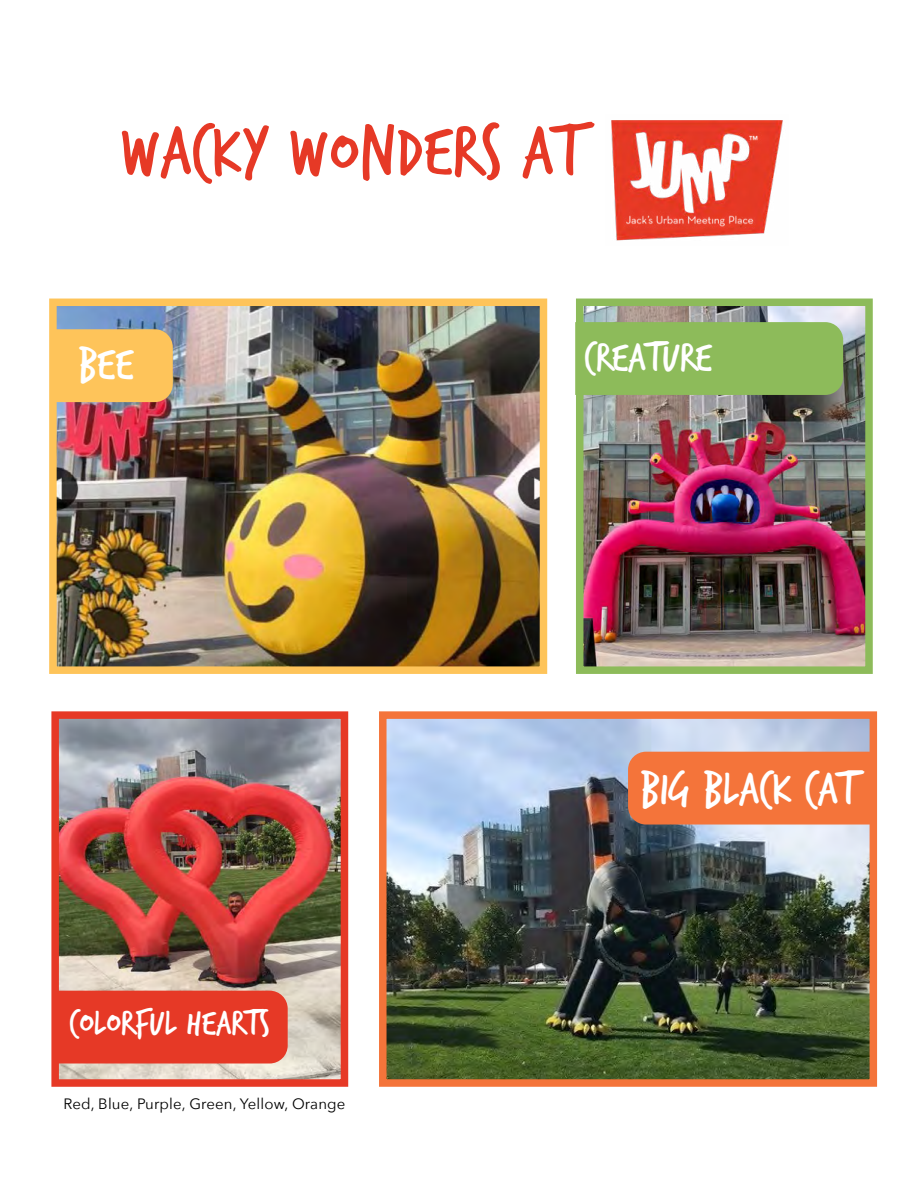
<style>
.page{position:relative;width:918px;height:1188px;background:#fff}
.page>*{position:absolute;margin:0;border:0;box-sizing:border-box;transform-origin:0 0}
.t1{font:76.5px "Trash Hand";letter-spacing:.01em;color:#e63926}
.t2{font:49.5px "Trash Hand";letter-spacing:.01em;color:#fff}
.t3{font:48px "Trash Hand";color:#fff}
.t4{font:43.5px "Trash Hand";letter-spacing:.01em;color:#fff}
.t5{font:37.5px "Trash Hand";letter-spacing:.01em;color:#fff}
.t6{font:15px "Avenir Next";letter-spacing:.01em;color:#000}
</style>
<div class="page">
<img style="left:58px;top:308px;width:480px;height:357px">
<img style="left:388px;top:720px;width:480px;height:358px">
<img style="left:60px;top:720px;width:279px;height:358px">
<img style="left:611px;top:120px;width:172px;height:121px">
<div style="left:49px;top:299px;width:498px;height:375px;border:8px solid #fec45a"></div>
<div style="left:51px;top:711px;width:297px;height:376px;border:8px solid #e63926"></div>
<div style="left:379px;top:711px;width:498px;height:376px;border:8px solid #f4743a"></div>
<div style="left:54px;top:329px;width:119px;height:73px;background:#fec45a"></div>
<div style="left:53px;top:991px;width:235px;height:73px;background:#e63926"></div>
<div style="left:628px;top:752px;width:248px;height:73px;background:#f4743a"></div>
<img style="left:585px;top:308px;width:279px;height:357px">
<div style="left:576px;top:299px;width:297px;height:375px;border:8px solid #8dbb5a"></div>
<div style="left:575px;top:322px;width:268px;height:73px;background:#8dbb5a"></div>
<h1 class="t1" style="left:122px;top:114px;width:462px">WACKY WONDERS AT</h1>
<h3 class="t3" style="left:79px;top:340px;width:56px">BEE</h3>
<h3 class="t5" style="left:69px;top:1005px;width:202px">COLORFUL HEARTS</h3>
<p class="t6" style="left:63px;top:1091px;width:284px">Red, Blue, Purple, Green, Yellow, Orange</p>
<h3 class="t4" style="left:585px;top:336px;width:129px">CREATURE</h3>
<h2 class="t2" style="left:641px;top:765px;width:217px">BIG BLACK CAT</h2>
</div>
